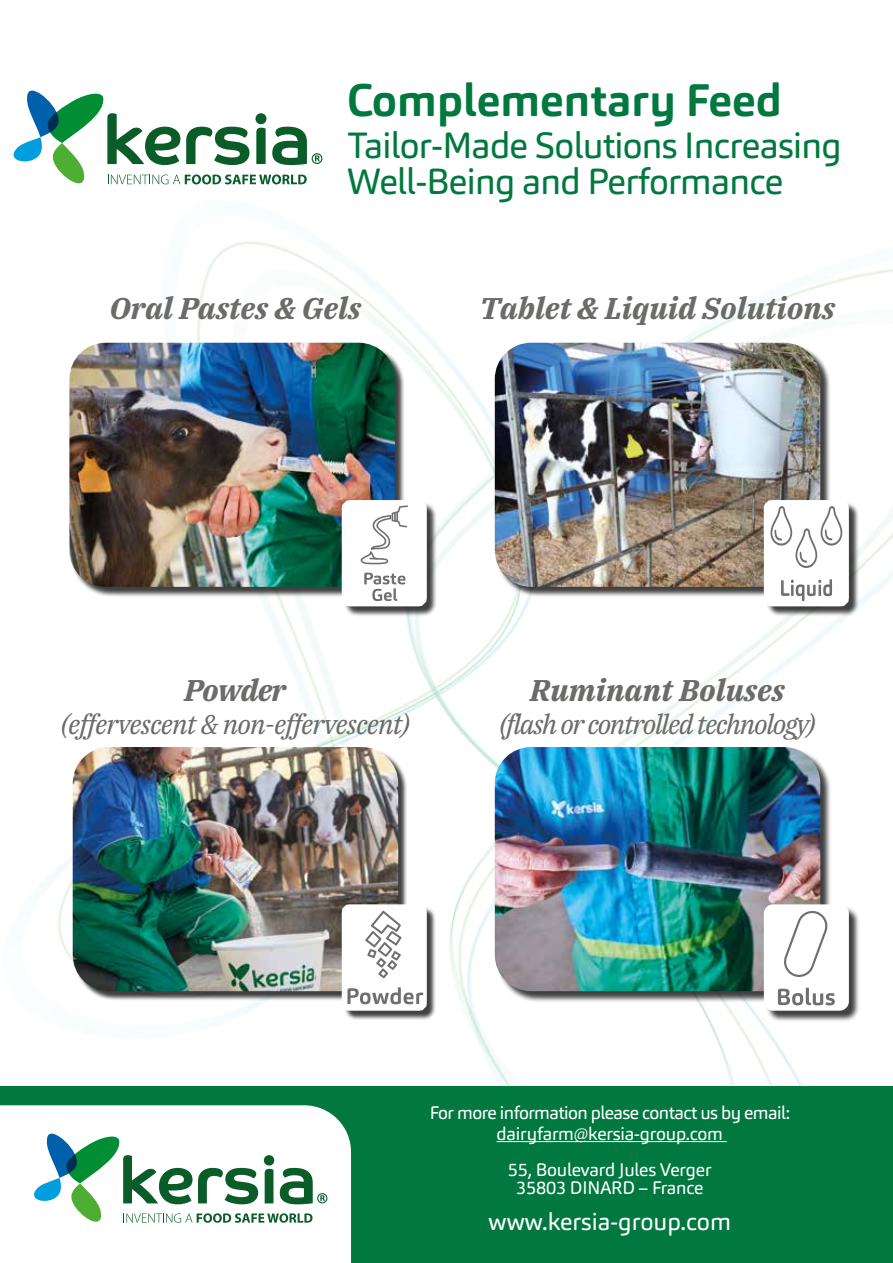
<style>
.page{position:relative;width:893px;height:1263px;background:#fff}
.page>*{position:absolute;margin:0;border:0;box-sizing:border-box;transform-origin:0 0}
.t1{font:700 45px "Carnas";color:#00783f}
.t2{font:36px/36px "Carnas";letter-spacing:-.02em;color:#00783f}
.t3{font:italic 700 30px "IBM Plex Serif";color:#6b6b6a}
.t4{font:italic 27px "IBM Plex Serif";letter-spacing:-.04em;color:#6b6b6a}
.t5{font:24px "Carnas";color:#fff}
.t6{font:18px/21px "Carnas";letter-spacing:-.02em;color:#fff;text-align:center}
</style>
<div class="page">
<img style="left:40px;top:157px;width:853px;height:929px">
<div style="left:0;top:1086px;width:893px;height:177px;background:#00783f"></div>
<div style="left:0;top:1105px;width:351px;height:158px;background:#fff"></div>
<svg style="left:30px;top:1125px;width:297px;height:107px;background:#c3dbd0"></svg>
<hr style="left:497px;top:1141px;width:230px;height:1px;background:#fff">
<svg style="left:13px;top:90px;width:309px;height:104px"></svg>
<div style="left:71px;top:344px;width:366px;height:273px;background:#000;opacity:.75"></div>
<img style="left:69px;top:343px;width:326px;height:244px">
<div style="left:348px;top:506px;width:72px;height:94px;background:#fff;border-radius:2px"></div>
<div style="left:342px;top:500px;width:85px;height:106px;border:13px solid #fff;border-radius:2px"></div>
<svg style="left:364px;top:573px;width:41px;height:28px"></svg>
<svg style="left:360px;top:505px;width:48px;height:59px"></svg>
<div style="left:74px;top:748px;width:362px;height:272px;background:#000;opacity:.75"></div>
<img style="left:73px;top:747px;width:325px;height:244px">
<div style="left:347px;top:910px;width:74px;height:95px;background:#fff;border-radius:2px"></div>
<div style="left:342px;top:904px;width:85px;height:107px;border:12px solid #fff;border-radius:2px"></div>
<svg style="left:347px;top:987px;width:76px;height:17px"></svg>
<svg style="left:365px;top:911px;width:37px;height:67px"></svg>
<div style="left:496px;top:748px;width:365px;height:274px;background:#000;opacity:.75"></div>
<img style="left:495px;top:747px;width:325px;height:244px">
<div style="left:771px;top:911px;width:71px;height:93px;background:#fff;border-radius:3px"></div>
<div style="left:764px;top:904px;width:85px;height:107px;border:14px solid #fff;border-radius:3px"></div>
<svg style="left:782px;top:910px;width:47px;height:67px"></svg>
<svg style="left:778px;top:988px;width:57px;height:17px"></svg>
<div style="left:496px;top:344px;width:363px;height:273px;background:#000;opacity:.75"></div>
<img style="left:495px;top:343px;width:325px;height:244px">
<div style="left:770px;top:506px;width:73px;height:94px;background:#fff;border-radius:2px"></div>
<div style="left:764px;top:500px;width:85px;height:106px;border:12px solid #fff;border-radius:2px"></div>
<svg style="left:781px;top:579px;width:51px;height:22px"></svg>
<svg style="left:770px;top:505px;width:73px;height:65px"></svg>
<h1 class="t1" style="left:347px;top:72px;width:436px">Complementary Feed</h1>
<h2 class="t2" style="left:347px;top:128px;width:496px">Tailor-Made Solutions Increasing<br>Well-Being and Performance</h2>
<h3 class="t3" style="left:110px;top:285px;width:253px">Oral Pastes &amp; Gels</h3>
<h3 class="t3" style="left:480px;top:285px;width:357px">Tablet &amp; Liquid Solutions</h3>
<h3 class="t3" style="left:185px;top:666px;width:103px">Powder</h3>
<h3 class="t4" style="left:61px;top:704px;width:351px">(effervescent &amp; non-effervescent)</h3>
<h3 class="t3" style="left:530px;top:666px;width:256px">Ruminant Boluses</h3>
<h3 class="t4" style="left:499px;top:704px;width:318px">(flash or controlled technology)</h3>
<p class="t6" style="left:430px;top:1102px;width:362px">For more information please contact us by email: dairyfarm@kersia-group.com</p>
<p class="t6" style="left:508px;top:1160px;width:205px;line-height:18px">55, Boulevard Jules Verger<br>35803 DINARD – France</p>
<h3 class="t5" style="left:489px;top:1206px;width:244px">www.kersia-group.com</h3>
</div>
